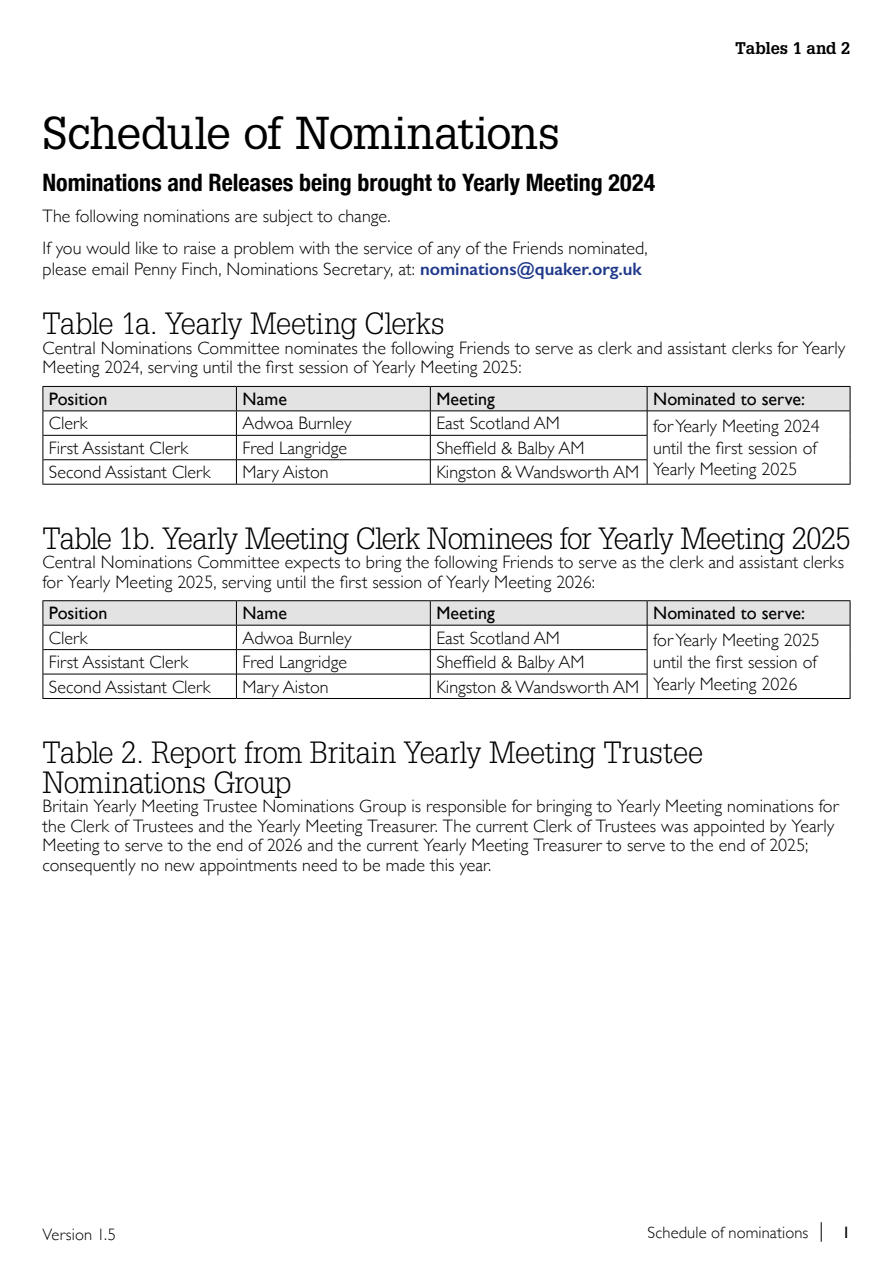
<style>
.page{position:relative;width:893px;height:1263px;background:#fff}
.page>*{position:absolute;margin:0;border:0;box-sizing:border-box;transform-origin:0 0}
.t1{font:45px "Glypha LT Std";letter-spacing:-.015em;color:#000}
.t2{font:300 30px/30px "Glypha LT Std";letter-spacing:-.015em;color:#000}
.t3{font:700 condensed 24px "Helvetica Neue";color:#000}
.t4{font:300 18px/19.5px "Gill Sans";color:#000}
.t5{font:18px "Gill Sans";color:#000}
.t6{font:300 16.5px "Gill Sans";letter-spacing:.005em;color:#000}
.t7{font:700 16.5px "Glypha LT Std";letter-spacing:-.01em;color:#000}
.t8{font:16.5px "Gill Sans";color:#000}
.s1{font-weight:600;color:#20398b}
</style>
<div class="page">
<svg style="left:821px;top:1222px;width:1px;height:20px"></svg>
<hr style="left:43px;top:484px;width:193px;height:1px;background:#000">
<hr style="left:236px;top:484px;width:194px;height:1px;background:#000">
<hr style="left:430px;top:484px;width:217px;height:1px;background:#000">
<hr style="left:647px;top:484px;width:203px;height:1px;background:#000">
<svg style="left:43px;top:386px;width:808px;height:98px"></svg>
<hr style="left:43px;top:698px;width:193px;height:1px;background:#000">
<hr style="left:236px;top:698px;width:194px;height:1px;background:#000">
<hr style="left:430px;top:698px;width:217px;height:1px;background:#000">
<hr style="left:647px;top:698px;width:203px;height:1px;background:#000">
<hr style="left:43px;top:600px;width:193px;height:1px;background:#000">
<hr style="left:236px;top:600px;width:194px;height:1px;background:#000">
<hr style="left:430px;top:600px;width:217px;height:1px;background:#000">
<hr style="left:647px;top:600px;width:203px;height:1px;background:#000">
<svg style="left:43px;top:601px;width:808px;height:97px"></svg>
<p class="t7" style="left:735px;top:38px;width:117px">Tables 1 and 2</p>
<h1 class="t1" style="left:43px;top:105px;width:519px">Schedule of Nominations</h1>
<h3 class="t3" style="left:43px;top:162px;width:614px">Nominations and Releases being brought to Yearly Meeting 2024</h3>
<p class="t4" style="left:43px;top:200px;width:607px;line-height:31.5px">The following nominations are subject to change.<br>If you would like to raise a problem with the service of any of the Friends nominated,</p>
<p class="t4" style="left:43px;top:258px;width:601px">please email Penny Finch, Nominations Secretary, at: <span class="s1">nominations@quaker.org.uk</span></p>
<h2 class="t2" style="left:43px;top:309px;width:403px">Table 1a. Yearly Meeting Clerks</h2>
<p class="t4" style="left:43px;top:337px;width:804px">Central Nominations Committee nominates the following Friends to serve as clerk and assistant clerks for Yearly<br>Meeting 2024, serving until the first session of Yearly Meeting 2025:</p>
<p class="t5" style="left:49px;top:388px;width:60px">Position</p>
<p class="t5" style="left:242px;top:388px;width:46px">Name</p>
<p class="t5" style="left:436px;top:388px;width:60px">Meeting</p>
<p class="t5" style="left:653px;top:388px;width:153px">Nominated to serve:</p>
<p class="t4" style="left:49px;top:413px;width:40px">Clerk</p>
<p class="t4" style="left:242px;top:413px;width:111px">Adwoa Burnley</p>
<p class="t4" style="left:436px;top:413px;width:125px">East Scotland AM</p>
<p class="t4" style="left:653px;top:415px;width:168px;line-height:21.6px">for Yearly Meeting 2024 until the first session of<br>Yearly Meeting 2025</p>
<p class="t4" style="left:49px;top:437px;width:141px">First Assistant Clerk</p>
<p class="t4" style="left:242px;top:437px;width:106px">Fred Langridge</p>
<p class="t4" style="left:436px;top:437px;width:150px">Sheffield &amp; Balby AM</p>
<p class="t4" style="left:49px;top:462px;width:163px">Second Assistant Clerk</p>
<p class="t4" style="left:242px;top:462px;width:88px">Mary Aiston</p>
<p class="t4" style="left:436px;top:462px;width:204px">Kingston &amp; Wandsworth AM</p>
<h2 class="t2" style="left:43px;top:523px;width:809px">Table 1b. Yearly Meeting Clerk Nominees for Yearly Meeting 2025</h2>
<p class="t4" style="left:43px;top:552px;width:803px">Central Nominations Committee expects to bring the following Friends to serve as the clerk and assistant clerks for Yearly Meeting 2025, serving until the first session of Yearly Meeting 2026:</p>
<p class="t5" style="left:49px;top:602px;width:60px">Position</p>
<p class="t5" style="left:242px;top:602px;width:46px">Name</p>
<p class="t5" style="left:436px;top:602px;width:60px">Meeting</p>
<p class="t5" style="left:653px;top:602px;width:153px">Nominated to serve:</p>
<p class="t4" style="left:49px;top:627px;width:40px">Clerk</p>
<p class="t4" style="left:242px;top:627px;width:111px">Adwoa Burnley</p>
<p class="t4" style="left:436px;top:627px;width:125px">East Scotland AM</p>
<p class="t4" style="left:653px;top:629px;width:168px;line-height:21.6px">for Yearly Meeting 2025 until the first session of<br>Yearly Meeting 2026</p>
<p class="t4" style="left:49px;top:652px;width:141px">First Assistant Clerk</p>
<p class="t4" style="left:242px;top:652px;width:106px">Fred Langridge</p>
<p class="t4" style="left:436px;top:652px;width:150px">Sheffield &amp; Balby AM</p>
<p class="t4" style="left:49px;top:676px;width:163px">Second Assistant Clerk</p>
<p class="t4" style="left:242px;top:676px;width:88px">Mary Aiston</p>
<p class="t4" style="left:436px;top:676px;width:204px">Kingston &amp; Wandsworth AM</p>
<h2 class="t2" style="left:43px;top:738px;width:662px">Table 2. Report from Britain Yearly Meeting Trustee<br>Nominations Group</h2>
<p class="t4" style="left:43px;top:796px;width:798px">Britain Yearly Meeting Trustee Nominations Group is responsible for bringing to Yearly Meeting nominations for the Clerk of Trustees and the Yearly Meeting Treasurer. The current Clerk of Trustees was appointed by Yearly Meeting to serve to the end of 2026 and the current Yearly Meeting Treasurer to serve to the end of 2025; consequently no new appointments need to be made this year.</p>
<p class="t6" style="left:43px;top:1221px;width:75px">Version 1.5</p>
<p class="t6" style="left:648px;top:1219px;width:162px">Schedule of nominations</p>
<p class="t8" style="left:842px;top:1222px;width:10px">1</p>
</div>
